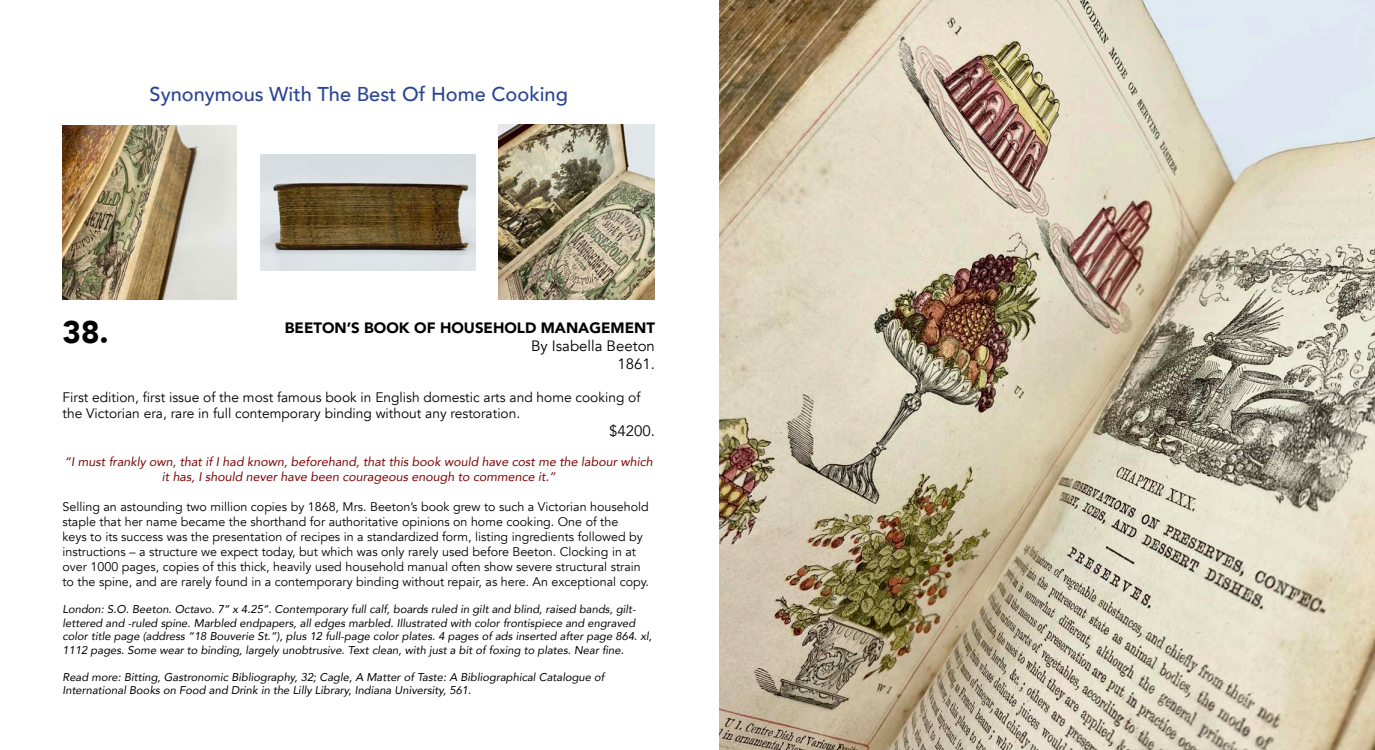
<style>
.page{position:relative;width:1375px;height:750px;background:#fff}
.page>*{position:absolute;margin:0;border:0;box-sizing:border-box;transform-origin:0 0}
.t1{font:900 31.25px "Avenir";color:#000}
.Headline_E-Cat{font:500 20px "Avenir";color:#2a4591}
.Titles_E-Cat{font:900 15px "Avenir";color:#000}
.Author_Etc__E-Cat{font:15px "Avenir";color:#000}
.Price_E-Cat{font:15px "Avenir";color:#000}
.Date_E-Cat{font:15px "Avenir";color:#000}
.Pitch_E-Cat{font:13.75px/16.5px "Avenir";color:#000}
.Story_E-Cat{font:12.5px/15px "Avenir";color:#000}
.Quote_E-Cat{font:italic 12.5px/15px "Avenir";color:#7c0000;text-align:center}
.Fine_Print_E-Cat{font:italic 11.25px/13.5px "Avenir";color:#000}
</style>
<div class="page">
<img style="left:720px;top:0;width:655px;height:750px">
<img style="left:62px;top:125px;width:175px;height:174px">
<img style="left:498px;top:125px;width:157px;height:174px">
<img style="left:261px;top:154px;width:214px;height:116px">
<p class="Headline_E-Cat" style="left:150px;top:77px;width:420px">Synonymous With The Best Of Home Cooking</p>
<p class="t1" style="left:62px;top:306px;width:48px">38.</p>
<p class="Titles_E-Cat" style="left:285px;top:315px;width:372px">BEETON’S BOOK OF HOUSEHOLD MANAGEMENT</p>
<p class="Author_Etc__E-Cat" style="left:531px;top:336px;width:125px">By Isabella Beeton</p>
<p class="Date_E-Cat" style="left:617px;top:354px;width:39px">1861.</p>
<p class="Pitch_E-Cat" style="left:62px;top:389px;width:579px">First edition, first issue of the most famous book in English domestic arts and home cooking of the Victorian era, rare in full contemporary binding without any restoration.</p>
<p class="Price_E-Cat" style="left:609px;top:422px;width:47px">$4200.</p>
<p class="Quote_E-Cat" style="left:65px;top:454px;width:590px">“I must frankly own, that if I had known, beforehand, that this book would have cost me the labour which it has, I should never have been courageous enough to commence it.”</p>
<p class="Story_E-Cat" style="left:62px;top:500px;width:588px">Selling an astounding two million copies by 1868, Mrs. Beeton’s book grew to such a Victorian household staple that her name became the shorthand for authoritative opinions on home cooking. One of the<br>keys to its success was the presentation of recipes in a standardized form, listing ingredients followed by instructions – a structure we expect today, but which was only rarely used before Beeton. Clocking in at over 1000 pages, copies of this thick, heavily used household manual often show severe structural strain to the spine, and are rarely found in a contemporary binding without repair, as here. An exceptional copy.</p>
<p class="Fine_Print_E-Cat" style="left:62px;top:602px;width:591px">London: S.O. Beeton. Octavo. 7’’ x 4.25’’. Contemporary full calf, boards ruled in gilt and blind, raised bands, gilt&shy;lettered and -ruled spine. Marbled endpapers, all edges marbled. Illustrated with color frontispiece and engraved color title page (address “18 Bouverie St.”), plus 12 full-page color plates. 4 pages of ads inserted after page 864. xl, 1112 pages. Some wear to binding, largely unobtrusive. Text clean, with just a bit of foxing to plates. Near fine.</p>
<p class="Fine_Print_E-Cat" style="left:62px;top:670px;width:543px">Read more: Bitting, Gastronomic Bibliography, 32; Cagle, A Matter of Taste: A Bibliographical Catalogue of<br>International Books on Food and Drink in the Lilly Library, Indiana University, 561.</p>
</div>
